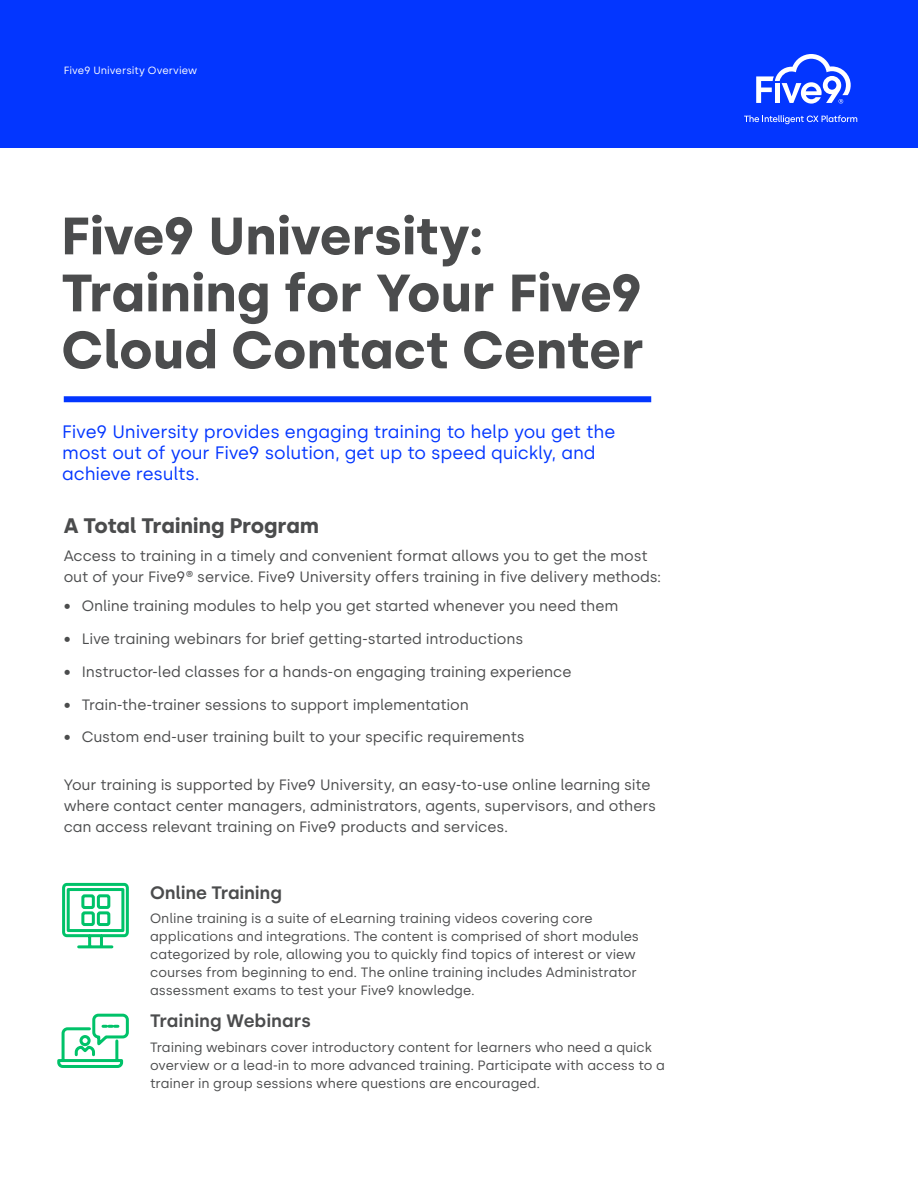
<style>
.page{position:relative;width:918px;height:1188px;background:#fff}
.page>*{position:absolute;margin:0;border:0;box-sizing:border-box;transform-origin:0 0}
.H1-_Small_TItle_30pt{font:700 52.5px/57px "Silka";letter-spacing:-.005em;color:#4b4c4d}
.Header1{font:700 21px "Silka";letter-spacing:-.01em;color:#4b4c4d}
.H3_Intro_12pt_17pt{font:18px/21px "Silka";letter-spacing:-.01em;color:#0336ff}
.Program_Body{font:600 18px "Silka";letter-spacing:.005em;color:#4b4c4d}
.Program_Title{font:600 18px "Silka";letter-spacing:-.005em;color:#4b4c4d}
.Body_Copy{font:15px/21px "Silka";letter-spacing:-.01em;color:#4b4c4d}
.Program_Body-2{font:13.5px/18px "Silka";letter-spacing:-.005em;color:#4b4c4d}
.Boilerplate_Details{font:10.5px "Silka";letter-spacing:.005em;color:#fff}
</style>
<div class="page">
<div style="left:0;top:0;width:918px;height:147px;background:#0336ff"></div>
<div style="left:64px;top:396px;width:587px;height:6px;background:#0336ff"></div>
<svg style="left:62px;top:882px;width:67px;height:67px"></svg>
<svg style="left:756px;top:54px;width:95px;height:50px"></svg>
<svg style="left:744px;top:115px;width:113px;height:9px"></svg>
<svg style="left:57px;top:1013px;width:72px;height:55px"></svg>
<p class="Boilerplate_Details" style="left:64px;top:64px;width:135px">Five9 University Overview</p>
<p class="H1-_Small_TItle_30pt" style="left:61px;top:207px;width:584px">Five9 University:<br>Training for Your Five9<br>Cloud Contact Center</p>
<p class="H3_Intro_12pt_17pt" style="left:62px;top:421px;width:555px">Five9 University provides engaging training to help you get the most out of your Five9 solution, get up to speed quickly, and achieve results.</p>
<p class="Header1" style="left:64px;top:513px;width:257px">A Total Training Program</p>
<p class="Body_Copy" style="left:64px;top:545px;width:599px">Access to training in a timely and convenient format allows you to get the most out of your Five9® service. Five9 University offers training in five delivery methods:</p>
<p class="Body_Copy" style="left:64px;top:595px;width:556px">• Online training modules to help you get started whenever you need them</p>
<p class="Body_Copy" style="left:64px;top:628px;width:461px">• Live training webinars for brief getting-started introductions</p>
<p class="Body_Copy" style="left:64px;top:661px;width:509px">• Instructor-led classes for a hands-on engaging training experience</p>
<p class="Body_Copy" style="left:64px;top:694px;width:407px">• Train-the-trainer sessions to support implementation</p>
<p class="Body_Copy" style="left:64px;top:727px;width:463px">• Custom end-user training built to your specific requirements</p>
<p class="Body_Copy" style="left:64px;top:774px;width:594px">Your training is supported by Five9 University, an easy-to-use online learning site where contact center managers, administrators, agents, supervisors, and others can access relevant training on Five9 products and services.</p>
<p class="Program_Title" style="left:150px;top:882px;width:133px">Online Training</p>
<p class="Program_Body-2" style="left:150px;top:909px;width:490px">Online training is a suite of eLearning training videos covering core applications and integrations. The content is comprised of short modules categorized by role, allowing you to quickly find topics of interest or view courses from beginning to end. The online training includes Administrator assessment exams to test your Five9 knowledge.</p>
<p class="Program_Body" style="left:150px;top:1010px;width:162px">Training Webinars</p>
<p class="Program_Body-2" style="left:150px;top:1039px;width:516px">Training webinars cover introductory content for learners who need a quick overview or a lead-in to more advanced training. Participate with access to a trainer in group sessions where questions are encouraged.</p>
</div>
